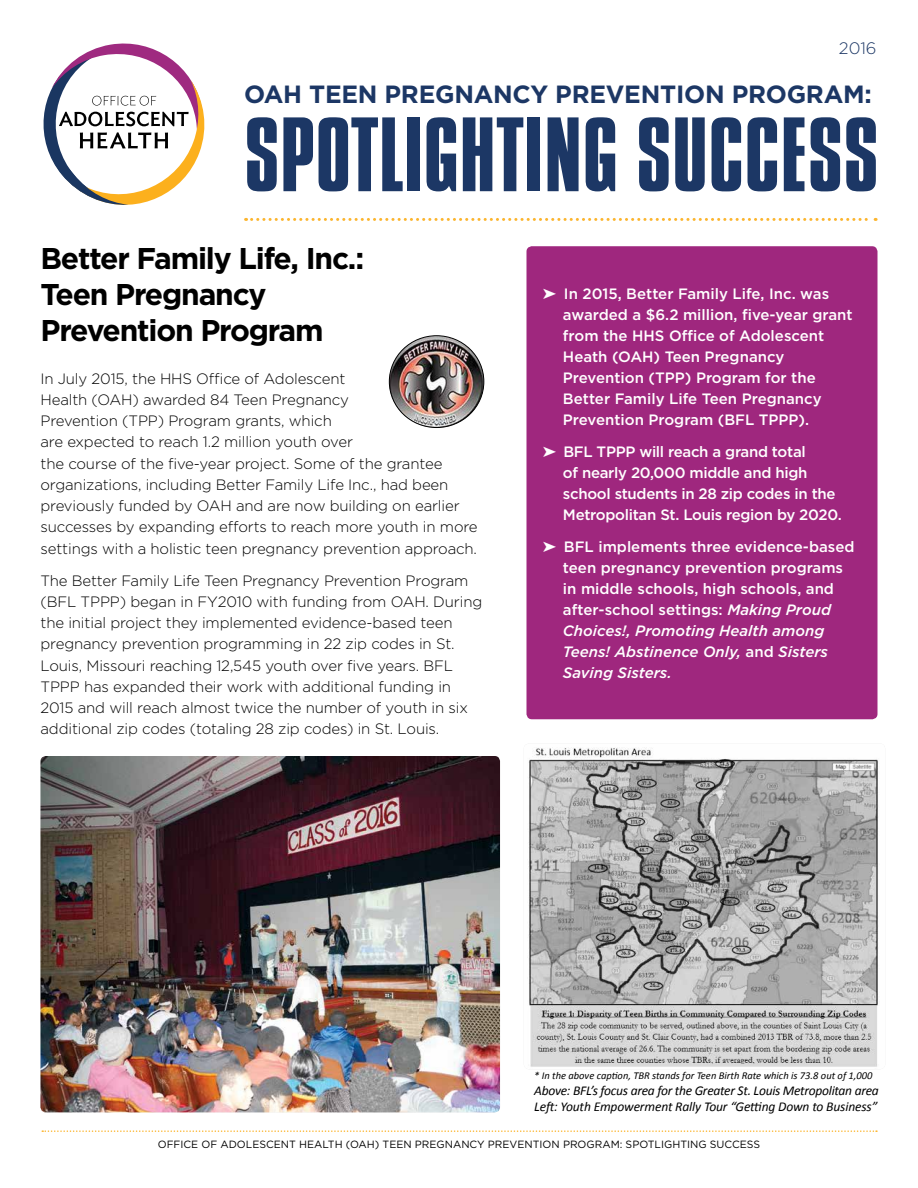
<style>
.page{position:relative;width:918px;height:1188px;background:#fff}
.page>*{position:absolute;margin:0;border:0;box-sizing:border-box;transform-origin:0 0}
.t1{font:110.7px "Compacta Plain";color:#1c3765}
.t2{font:700 30px/36px "Gotham";letter-spacing:-.04em;color:#000}
.t3{font:700 24.9px "Gotham";letter-spacing:-.01em;color:#1c3765}
.t4{font:300 16.65px "Gotham";color:#1c3765}
.t5{font:300 15px/21.3px "Gotham";letter-spacing:-.01em;color:#000}
.t6{font:500 15px/21px "Gotham";color:#fff}
.t7{font:500 15px/21px "Gotham";letter-spacing:-.02em;color:#fff}
.t8{font:italic 13.5px "Calibri";letter-spacing:-.02em;color:#000}
.t9{font:10.5px "Gotham";color:#000}
.t10{font:italic 10.5px "Calibri";color:#000}
.s1{font-style:italic}
</style>
<div class="page">
<svg style="left:42px;top:1130px;width:835px;height:2px"></svg>
<svg style="left:246px;top:218px;width:630px;height:3px"></svg>
<svg style="left:44px;top:44px;width:160px;height:161px"></svg>
<img style="left:389px;top:336px;width:95px;height:92px">
<div style="left:527px;top:246px;width:351px;height:473px;background:#9f277e;border-radius:5px"></div>
<img style="left:40px;top:756px;width:460px;height:356px">
<img style="left:529px;top:748px;width:349px;height:319px">
<p class="t4" style="left:839px;top:37px;width:39px">2016</p>
<h1 class="t3" style="left:244px;top:77px;width:629px">OAH TEEN PREGNANCY PREVENTION PROGRAM:</h1>
<h1 class="t1" style="left:244px;top:88px;width:636px">SPOTLIGHTING SUCCESS</h1>
<h2 class="t2" style="left:40px;top:240px;width:325px">Better Family Life, Inc.:<br>Teen Pregnancy<br>Prevention Program</h2>
<p class="t5" style="left:40px;top:367px;width:439px">In July 2015, the HHS Office of Adolescent<br>Health (OAH) awarded 84 Teen Pregnancy<br>Prevention (TPP) Program grants, which<br>are expected to reach 1.2 million youth over<br>the course of the five-year project. Some of the grantee organizations, including Better Family Life Inc., had been previously funded by OAH and are now building on earlier successes by expanding efforts to reach more youth in more settings with a holistic teen pregnancy prevention approach.</p>
<p class="t5" style="left:40px;top:569px;width:443px">The Better Family Life Teen Pregnancy Prevention Program (BFL TPPP) began in FY2010 with funding from OAH. During the initial project they implemented evidence-based teen pregnancy prevention programming in 22 zip codes in St.<br>Louis, Missouri reaching 12,545 youth over five years. BFL TPPP has expanded their work with additional funding in 2015 and will reach almost twice the number of youth in six additional zip codes (totaling 28 zip codes) in St. Louis.</p>
<p class="t6" style="left:563px;top:283px;width:291px;text-indent:-20px">➤ In 2015, Better Family Life, Inc. was awarded a $6.2 million, five-year grant from the HHS Office of Adolescent Heath (OAH) Teen Pregnancy Prevention (TPP) Program for the Better Family Life Teen Pregnancy Prevention Program (BFL TPPP).</p>
<p class="t7" style="left:563px;top:441px;width:280px;text-indent:-20px">➤ BFL TPPP will reach a grand total<br>of nearly 20,000 middle and high school students in 28 zip codes in the Metropolitan St. Louis region by 2020.</p>
<p class="t6" style="left:563px;top:536px;width:293px;text-indent:-20px">➤ BFL implements three evidence-based teen pregnancy prevention programs in middle schools, high schools, and after-school settings: <span class="s1">Making Proud Choices!, Promoting Health among Teens! Abstinence Only,</span> and <span class="s1">Sisters Saving Sisters.</span></p>
<p class="t10" style="left:534px;top:1068px;width:340px">* In the above caption, TBR stands for Teen Birth Rate which is 73.8 out of1,000</p>
<p class="t8" style="left:534px;top:1081px;width:346px">Above: BFL’s focus area for the Greater St. Louis Metropolitan area</p>
<p class="t8" style="left:534px;top:1098px;width:345px">Left: Youth Empowerment Rally Tour “Getting Down to Business”</p>
<p class="t9" style="left:158px;top:1137px;width:604px">OFFICE OF ADOLESCENT HEALTH (OAH) TEEN PREGNANCY PREVENTION PROGRAM: SPOTLIGHTING SUCCESS</p>
</div>
